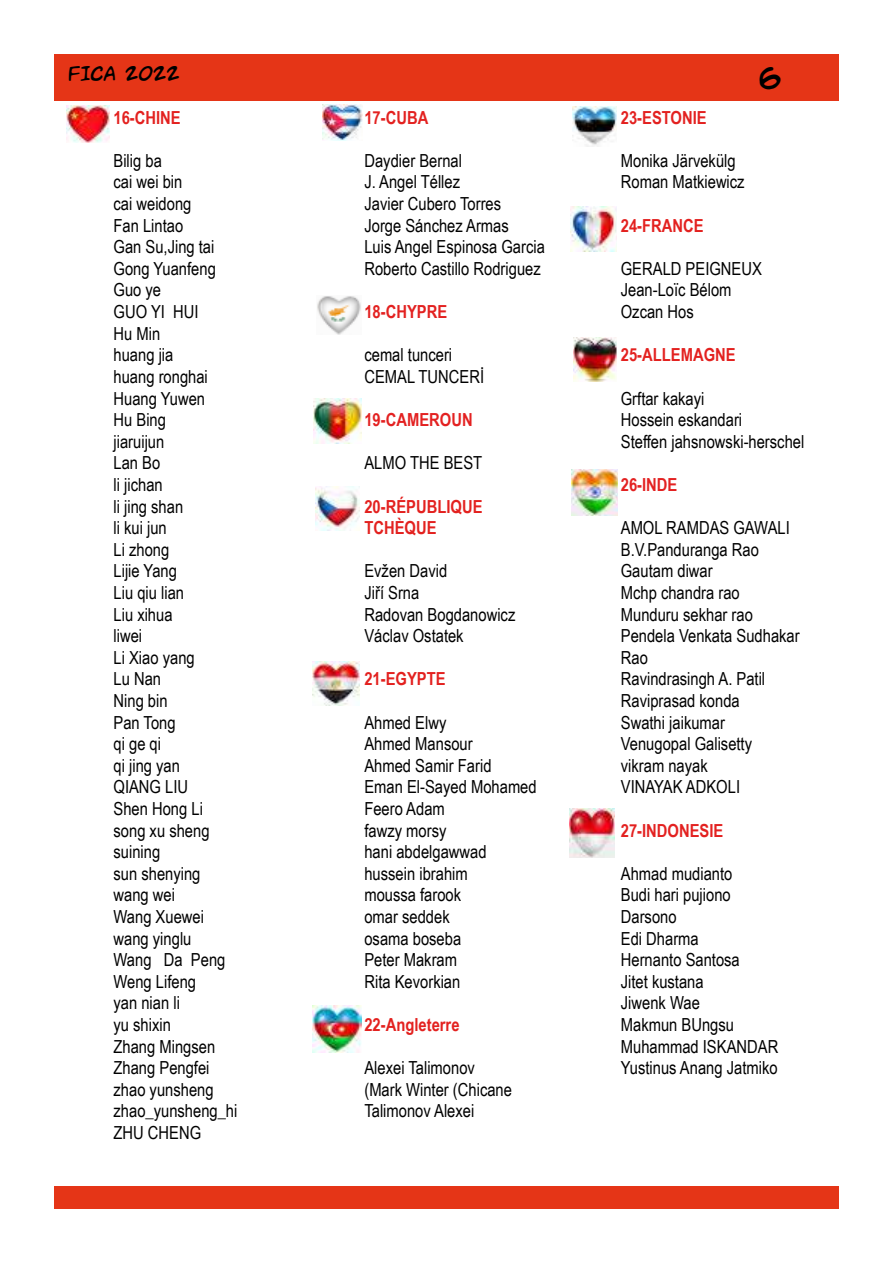
<style>
.page{position:relative;width:893px;height:1263px;background:#fff}
.page>*{position:absolute;margin:0;border:0;box-sizing:border-box;transform-origin:0 0}
.t1{font:27px "ACME Explosive";color:#000}
.t2{font:18px/21.6px "Arial Narrow";color:#000}
.t3{font:700 18px/21.6px "Arial Narrow";color:#e3211f}
.t4{font:700 18px "Arial Narrow";color:#e32120}
.t5{font:700 18px "Arial Narrow";color:#e32121}
.t6{font:18px "ACME Explosive";color:#000}
</style>
<div class="page">
<div style="left:54px;top:1186px;width:785px;height:23px;background:#e53517"></div>
<div style="left:54px;top:54px;width:785px;height:46px;background:#e53517"></div>
<img style="left:66px;top:105px;width:44px;height:37px">
<img style="left:323px;top:104px;width:39px;height:37px">
<img style="left:317px;top:296px;width:44px;height:39px">
<img style="left:313px;top:399px;width:48px;height:45px">
<img style="left:315px;top:486px;width:44px;height:44px">
<img style="left:313px;top:661px;width:47px;height:44px">
<img style="left:312px;top:1006px;width:49px;height:46px">
<img style="left:572px;top:106px;width:45px;height:40px">
<img style="left:571px;top:206px;width:46px;height:45px">
<img style="left:573px;top:337px;width:44px;height:44px">
<img style="left:571px;top:469px;width:47px;height:46px">
<img style="left:570px;top:809px;width:45px;height:48px">
<p class="t6" style="left:68px;top:67px;width:49px">FICA</p>
<p class="t6" style="left:125px;top:67px;width:56px">2022</p>
<p class="t3" style="left:114px;top:106px;width:69px">16-CHINE</p>
<p class="t2" style="left:114px;top:149px;width:104px">Bilig ba<br>cai wei bin<br>cai weidong<br>Fan Lintao<br>Gan Su,Jing tai<br>Gong Yuanfeng<br>Guo ye</p>
<p class="t2" style="left:173px;top:300px;width:27px">HUI</p>
<p class="t2" style="left:114px;top:300px;width:53px">GUO YI</p>
<p class="t2" style="left:114px;top:322px;width:48px">Hu Min</p>
<p class="t2" style="left:114px;top:343px;width:61px">huang jia</p>
<p class="t2" style="left:114px;top:365px;width:96px">huang ronghai</p>
<p class="t2" style="left:114px;top:387px;width:93px">Huang Yuwen</p>
<p class="t2" style="left:114px;top:408px;width:54px">Hu Bing</p>
<p class="t2" style="left:114px;top:430px;width:52px">jiaruijun</p>
<p class="t2" style="left:114px;top:451px;width:48px">Lan Bo</p>
<p class="t2" style="left:114px;top:473px;width:51px">li jichan</p>
<p class="t2" style="left:114px;top:495px;width:71px">li jing shan</p>
<p class="t2" style="left:114px;top:516px;width:55px">li kui jun</p>
<p class="t2" style="left:114px;top:538px;width:57px">Li zhong</p>
<p class="t2" style="left:114px;top:559px;width:65px">Lijie Yang</p>
<p class="t2" style="left:114px;top:581px;width:72px">Liu qiu lian</p>
<p class="t2" style="left:114px;top:603px;width:61px">Liu xihua</p>
<p class="t2" style="left:114px;top:624px;width:30px">liwei</p>
<p class="t2" style="left:114px;top:646px;width:83px">Li Xiao yang</p>
<p class="t2" style="left:114px;top:667px;width:49px">Lu Nan</p>
<p class="t2" style="left:114px;top:689px;width:56px">Ning bin</p>
<p class="t2" style="left:114px;top:711px;width:64px">Pan Tong</p>
<p class="t2" style="left:114px;top:732px;width:49px">qi ge qi</p>
<p class="t2" style="left:114px;top:754px;width:68px">qi jing yan</p>
<p class="t2" style="left:114px;top:775px;width:76px">QIANG LIU</p>
<p class="t2" style="left:114px;top:797px;width:91px">Shen Hong Li</p>
<p class="t2" style="left:114px;top:819px;width:98px">song xu sheng</p>
<p class="t2" style="left:114px;top:840px;width:48px">suining</p>
<p class="t2" style="left:114px;top:862px;width:88px">sun shenying</p>
<p class="t2" style="left:114px;top:883px;width:63px">wang wei</p>
<p class="t2" style="left:114px;top:905px;width:92px">Wang Xuewei</p>
<p class="t2" style="left:114px;top:927px;width:79px">wang yinglu</p>
<p class="t2" style="left:191px;top:948px;width:36px">Peng</p>
<p class="t2" style="left:114px;top:948px;width:125px">Wang<br>Weng Lifeng<br>yan nian li<br>yu shixin<br>Zhang Mingsen<br>Zhang Pengfei zhao yunsheng zhao_yunsheng_hi<br>ZHU CHENG</p>
<p class="t2" style="left:164px;top:948px;width:20px">Da</p>
<p class="t4" style="left:364px;top:104px;width:65px">17-CUBA</p>
<p class="t2" style="left:364px;top:149px;width:182px">Daydier Bernal<br>.J Angel Téllez<br>Javier Cubero Torres<br>Jorge Sánchez Armas<br>Luis Angel Espinosa Garcia<br>Roberto Castillo Rodriguez</p>
<p class="t4" style="left:364px;top:298px;width:84px">18-CHYPRE</p>
<p class="t2" style="left:364px;top:343px;width:121px">cemal tunceri<br>CEMAL TUNCERİ</p>
<p class="t5" style="left:364px;top:406px;width:110px">19-CAMEROUN</p>
<p class="t2" style="left:364px;top:451px;width:119px">ALMO THE BEST</p>
<p class="t3" style="left:364px;top:494px;width:120px">20-RÉPUBLIQUE<br>TCHÈQUE</p>
<p class="t2" style="left:364px;top:559px;width:152px">Evžen David<br>Jiří Srna<br>Radovan Bogdanowicz<br>Václav Ostatek</p>
<p class="t3" style="left:364px;top:667px;width:83px">21-EGYPTE</p>
<p class="t2" style="left:364px;top:711px;width:174px">Ahmed Elwy<br>Ahmed Mansour<br>Ahmed Samir Farid<br>Eman El-Sayed Mohamed<br>Feero Adam<br>fawzy morsy<br>hani abdelgawwad hussein ibrahim<br>moussa farook<br>omar seddek<br>osama boseba<br>Peter Makram<br>Rita Kevorkian</p>
<p class="t3" style="left:364px;top:1013px;width:97px">22-Angleterre</p>
<p class="t2" style="left:364px;top:1056px;width:149px">Alexei Talimonov )Mark Winter (Chicane<br>Talimonov Alexei</p>
<h1 class="t1" style="left:758px;top:69px;width:23px">6</h1>
<p class="t4" style="left:621px;top:104px;width:87px">23-ESTONIE</p>
<p class="t2" style="left:621px;top:149px;width:125px">Monika Järvekülg<br>Roman Matkiewicz</p>
<p class="t3" style="left:621px;top:214px;width:84px">24-FRANCE</p>
<p class="t2" style="left:621px;top:257px;width:143px">GERALD PEIGNEUX<br>Jean-Loïc Bélom<br>Ozcan Hos</p>
<p class="t3" style="left:621px;top:343px;width:116px">25-ALLEMAGNE</p>
<p class="t2" style="left:621px;top:387px;width:185px">Grftar kakayi<br>Hossein eskandari<br>Steffen jahsnowski-herschel</p>
<p class="t5" style="left:621px;top:471px;width:58px">26-INDE</p>
<p class="t2" style="left:621px;top:516px;width:180px">AMOL RAMDAS GAWALI<br>.V.B Panduranga Rao<br>Gautam diwar<br>Mchp chandra rao<br>Munduru sekhar rao<br>Pendela Venkata Sudhakar<br>Rao<br>Ravindrasingh .A Patil<br>Raviprasad konda<br>Swathi jaikumar<br>Venugopal Galisetty vikram nayak<br>VINAYAK ADKOLI</p>
<p class="t4" style="left:621px;top:816px;width:104px">27-INDONESIE</p>
<p class="t2" style="left:621px;top:862px;width:159px">Ahmad mudianto<br>Budi hari pujiono<br>Darsono<br>Edi Dharma<br>Hernanto Santosa<br>Jitet kustana<br>Jiwenk Wae<br>Makmun BUngsu<br>Muhammad ISKANDAR<br>Yustinus Anang Jatmiko</p>
</div>
